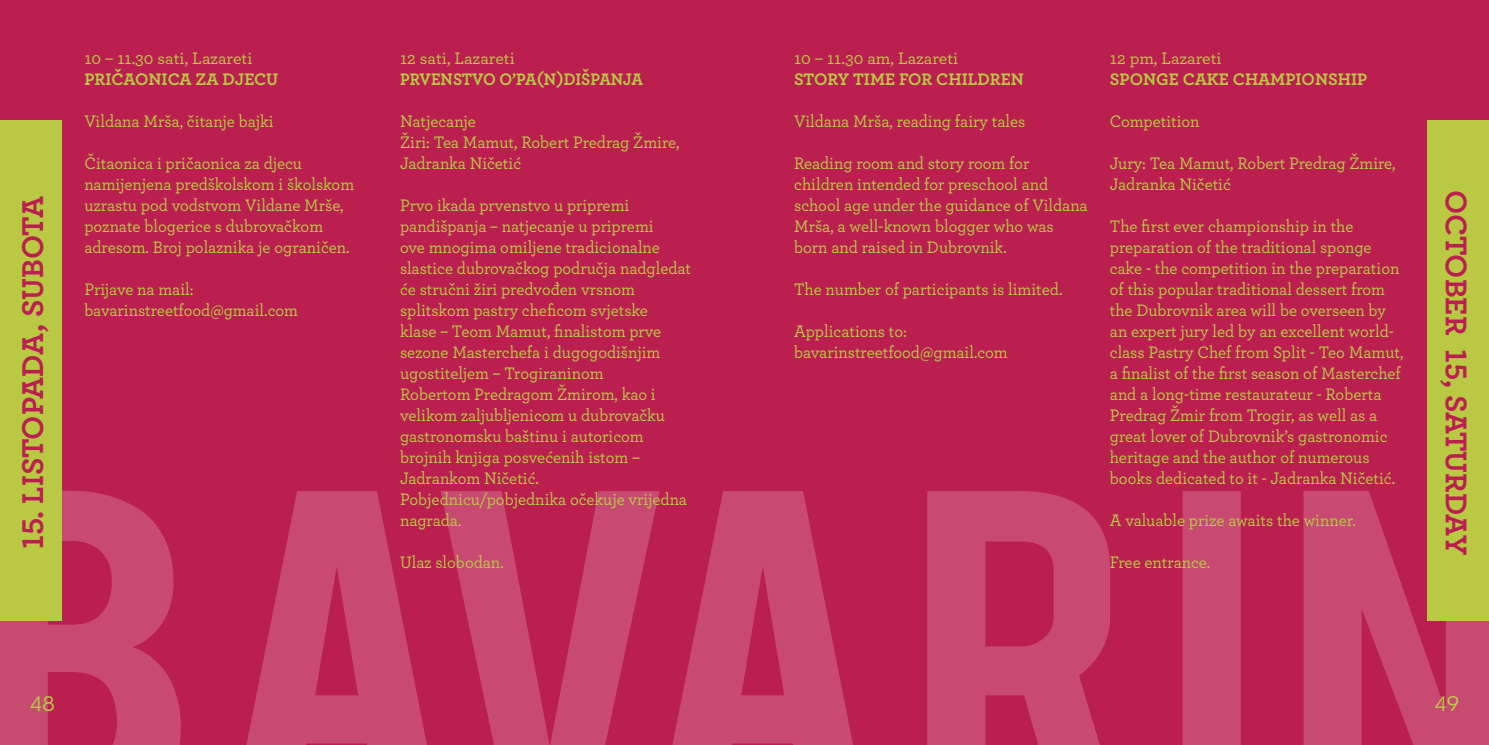
<style>
.page{position:relative;width:1489px;height:745px;background:#fff}
.page>*{position:absolute;margin:0;border:0;box-sizing:border-box;transform-origin:0 0}
.t1{font:700 31.5px "Archer";letter-spacing:-.005em;color:#bb1f51}
.t2{font:21px "Intro";color:#b9c943}
.t3{font:500 17.5px/21px "Archer";color:#b9c943;scale:.95 1}
.t4{font:500 17.5px "Archer";color:#b9c943}
.t5{font:700 17.5px "Archer";color:#b9c943}
.t6{font:700 17.5px "Archer";color:#b9c943;scale:.95 1}
</style>
<div class="page">
<div style="left:0;top:0;width:1488px;height:744px;background:#bb1f50"></div>
<svg style="left:0;top:491px;width:1488px;height:253px;fill:#c84a72"></svg>
<div style="left:1427px;top:121px;width:61px;height:499px;background:#b9c943"></div>
<div style="left:0;top:121px;width:62px;height:499px;background:#b9c943"></div>
<p class="t4" style="left:84px;top:45px;width:170px">10 – 11.30 sati, Lazareti</p>
<p class="t5" style="left:84px;top:65px;width:195px">PRIČAONICA ZA DJECU</p>
<p class="t3" style="left:84px;top:109px;width:201px">Vildana Mrša, čitanje bajki</p>
<p class="t3" style="left:84px;top:151px;width:285px">Čitaonica i pričaonica za djecu namijenjena predškolskom i školskom uzrastu pod vodstvom Vildane Mrše, poznate blogerice s dubrovačkom adresom. Broj polaznika je ograničen.</p>
<p class="t3" style="left:84px;top:277px;width:226px">Prijave na mail: bavarinstreetfood@gmail.com</p>
<p class="t4" style="left:400px;top:45px;width:116px">12 sati, Lazareti</p>
<p class="t6" style="left:400px;top:65px;width:257px">PRVENSTVO O’PA(N)DIŠPANJA</p>
<p class="t3" style="left:400px;top:109px;width:295px">Natjecanje<br>Žiri: Tea Mamut, Robert Predrag Žmire,<br>Jadranka Ničetić</p>
<p class="t3" style="left:400px;top:193px;width:308px">Prvo ikada prvenstvo u pripremi pandišpanja – natjecanje u pripremi<br>ove mnogima omiljene tradicionalne slastice dubrovačkog područja nadgledat će stručni žiri predvođen vrsnom splitskom pastry cheficom svjetske<br>klase – Teom Mamut, finalistom prve sezone Masterchefa i dugogodišnjim ugostiteljem – Trogiraninom<br>Robertom Predragom Žmirom, kao i velikom zaljubljenicom u dubrovačku gastronomsku baštinu i autoricom brojnih knjiga posvećenih istom – Jadrankom Ničetić.<br>Pobjednicu/pobjednika očekuje vrijedna nagrada.</p>
<p class="t3" style="left:400px;top:550px;width:111px">Ulaz slobodan.</p>
<p class="t4" style="left:794px;top:45px;width:166px">10 – 11.30 am, Lazareti</p>
<p class="t5" style="left:794px;top:65px;width:231px">STORY TIME FOR CHILDREN</p>
<p class="t3" style="left:794px;top:109px;width:245px">Vildana Mrša, reading fairy tales</p>
<p class="t3" style="left:794px;top:151px;width:310px">Reading room and story room for children intended for preschool and school age under the guidance of Vildana Mrša, a well-known blogger who was born and raised in Dubrovnik.</p>
<p class="t3" style="left:794px;top:277px;width:284px">The number of participants is limited.</p>
<p class="t3" style="left:794px;top:319px;width:226px">Applications to: bavarinstreetfood@gmail.com</p>
<p class="t4" style="left:1109px;top:45px;width:113px">12 pm, Lazareti</p>
<p class="t5" style="left:1109px;top:65px;width:259px">SPONGE CAKE CHAMPIONSHIP</p>
<p class="t3" style="left:1109px;top:109px;width:96px">Competition</p>
<p class="t3" style="left:1109px;top:151px;width:302px">Jury: Tea Mamut, Robert Predrag Žmire,<br>Jadranka Ničetić</p>
<p class="t3" style="left:1109px;top:214px;width:310px">The first ever championship in the preparation of the traditional sponge cake - the competition in the preparation of this popular traditional dessert from the Dubrovnik area will be overseen by an expert jury led by an excellent world&shy;class Pastry Chef from Split - Teo Mamut, a finalist of the first season of Masterchef and a long-time restaurateur - Roberta Predrag Žmir from Trogir, as well as a great lover of Dubrovnik’s gastronomic heritage and the author of numerous books dedicated to it - Jadranka Ničetić.</p>
<p class="t3" style="left:1109px;top:508px;width:260px">A valuable prize awaits the winner.</p>
<p class="t3" style="left:1109px;top:550px;width:107px">Free entrance.</p>
<h1 class="t1" style="left:8px;top:549px;width:354px;rotate:-90deg">15. LISTOPADA, SUBOTA</h1>
<h1 class="t1" style="left:1480px;top:190px;width:366px;rotate:90deg">OCTOBER 15, SATURDAY</h1>
<p class="t2" style="left:30px;top:690px;width:27px">48</p>
<p class="t2" style="left:1434px;top:690px;width:26px">49</p>
</div>
